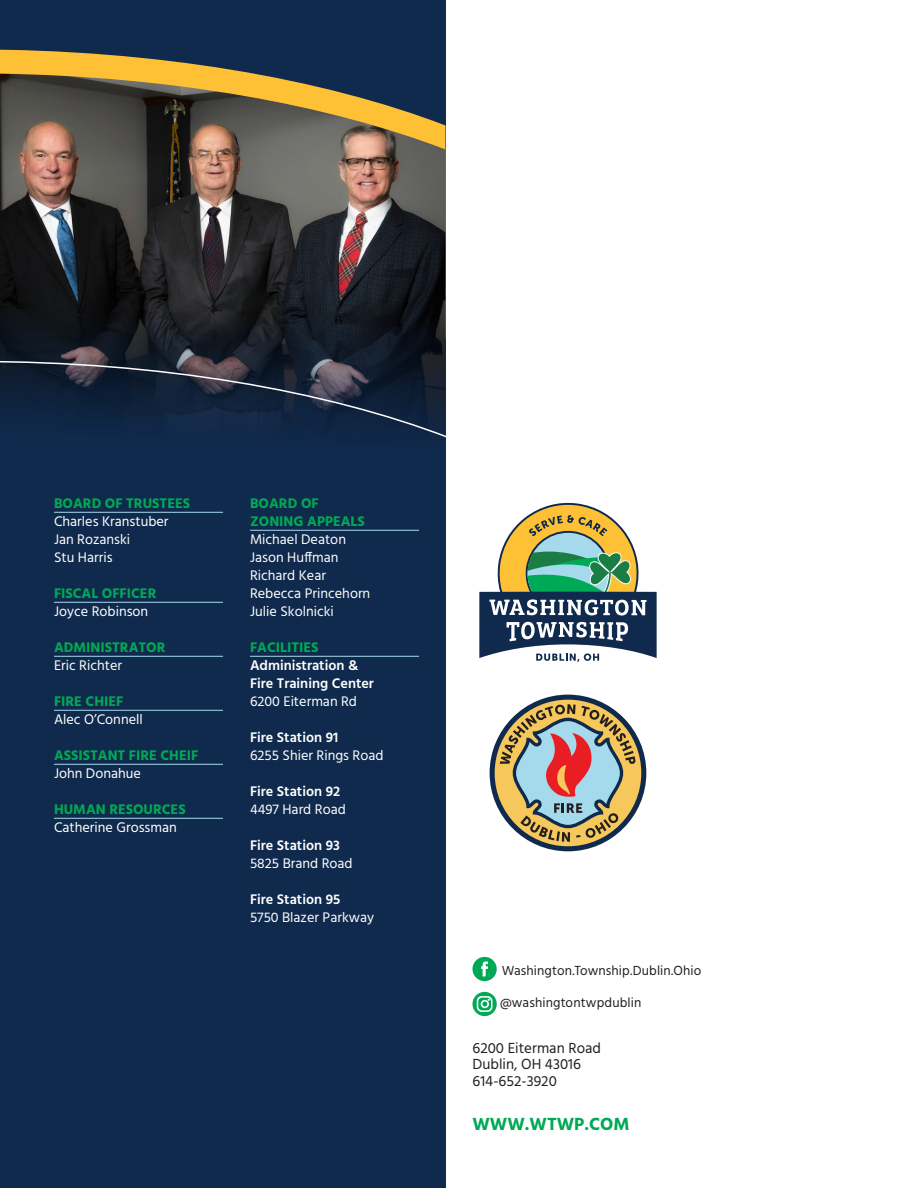
<style>
.page{position:relative;width:918px;height:1188px;background:#fff}
.page>*{position:absolute;margin:0;border:0;box-sizing:border-box;transform-origin:0 0}
.Subhead_Para{font:700 18px "Hind";color:#00a955}
.Body_Copy_Para{font:15px/16.5px "Hind";color:#231f20}
.Body_Copy_Para-2{font:14.25px/18px "Hind";color:#fff}
.Body_Copy_Para-3{font:700 14.25px/18px "Hind";color:#00a955}
.Body_Copy_Para-4{font:600 14.25px/18px "Hind";color:#fff}
.Article_Text{font:13.5px "Hind";letter-spacing:.01em;color:#231f20}
.s1{font-weight:400}
.s2{font-weight:600}
</style>
<div class="page">
<div style="left:0;top:0;width:446px;height:1188px;background:#102a4d"></div>
<svg style="left:0;top:49px;width:256px;height:25px;fill:#fec135"></svg>
<img style="left:0;top:74px;width:446px;height:211px">
<svg style="left:0;top:285px;width:446px;height:75px;background:#171a21"></svg>
<svg style="left:473px;top:957px;width:24px;height:24px"></svg>
<svg style="left:479px;top:502px;width:178px;height:160px"></svg>
<svg style="left:490px;top:695px;width:156px;height:156px"></svg>
<svg style="left:472px;top:992px;width:25px;height:24px"></svg>
<svg style="left:477px;top:996px;width:16px;height:16px"></svg>
<svg style="left:0;top:360px;width:446px;height:459px"></svg>
<p class="Body_Copy_Para-3" style="left:54px;top:494px;width:138px">BOARD OF TRUSTEES</p>
<p class="Body_Copy_Para-2" style="left:54px;top:513px;width:116px">Charles Kranstuber</p>
<p class="Body_Copy_Para-2" style="left:54px;top:531px;width:78px">Jan Rozanski</p>
<p class="Body_Copy_Para-2" style="left:54px;top:549px;width:60px">Stu Harris</p>
<p class="Body_Copy_Para-3" style="left:54px;top:584px;width:104px">FISCAL OFFICER</p>
<p class="Body_Copy_Para-2" style="left:54px;top:603px;width:96px">Joyce Robinson</p>
<p class="Body_Copy_Para-3" style="left:54px;top:638px;width:113px">ADMINISTRATOR</p>
<p class="Body_Copy_Para-2" style="left:54px;top:657px;width:70px">Eric Richter</p>
<p class="Body_Copy_Para-3" style="left:54px;top:692px;width:71px">FIRE CHIEF</p>
<p class="Body_Copy_Para-2" style="left:54px;top:711px;width:90px">Alec O’Connell</p>
<p class="Body_Copy_Para-3" style="left:54px;top:746px;width:146px">ASSISTANT FIRE CHEIF</p>
<p class="Body_Copy_Para-2" style="left:54px;top:765px;width:88px">John Donahue</p>
<p class="Body_Copy_Para-3" style="left:54px;top:800px;width:133px">HUMAN RESOURCES</p>
<p class="Body_Copy_Para-2" style="left:54px;top:819px;width:124px">Catherine Grossman</p>
<p class="Body_Copy_Para-3" style="left:250px;top:494px;width:116px">BOARD OF<br>ZONING APPEALS</p>
<p class="Body_Copy_Para-2" style="left:250px;top:531px;width:98px">Michael Deaton</p>
<p class="Body_Copy_Para-2" style="left:250px;top:549px;width:90px">Jason Huffman</p>
<p class="Body_Copy_Para-2" style="left:250px;top:567px;width:78px">Richard Kear</p>
<p class="Body_Copy_Para-2" style="left:250px;top:585px;width:122px">Rebecca Princehorn</p>
<p class="Body_Copy_Para-2" style="left:250px;top:603px;width:85px">Julie Skolnicki</p>
<p class="Body_Copy_Para-3" style="left:250px;top:638px;width:70px">FACILITIES</p>
<p class="Body_Copy_Para-4" style="left:250px;top:658px;width:126px">Administration &amp;<br>Fire Training Center<br><span class="s1">6200 Eiterman Rd</span></p>
<p class="Body_Copy_Para-2" style="left:250px;top:729px;width:135px"><span class="s2">Fire Station 91<br></span>6255 Shier Rings Road</p>
<p class="Body_Copy_Para-4" style="left:250px;top:784px;width:97px">Fire Station 92<br><span class="s1">4497 Hard Road</span></p>
<p class="Body_Copy_Para-4" style="left:250px;top:838px;width:104px">Fire Station 93<br><span class="s1">5825 Brand Road</span></p>
<p class="Body_Copy_Para-4" style="left:250px;top:892px;width:92px">Fire Station 95</p>
<p class="Body_Copy_Para-2" style="left:250px;top:909px;width:126px">5750 Blazer Parkway</p>
<p class="Article_Text" style="left:502px;top:962px;width:201px">Washington.Township.Dublin.Ohio</p>
<p class="Article_Text" style="left:500px;top:993px;width:143px">@washingtontwpdublin</p>
<p class="Body_Copy_Para" style="left:472px;top:1040px;width:130px">6200 Eiterman Road<br>Dublin, OH 43016<br>614-652-3920</p>
<p class="Subhead_Para" style="left:472px;top:1114px;width:158px">WWW.WTWP.COM</p>
</div>
